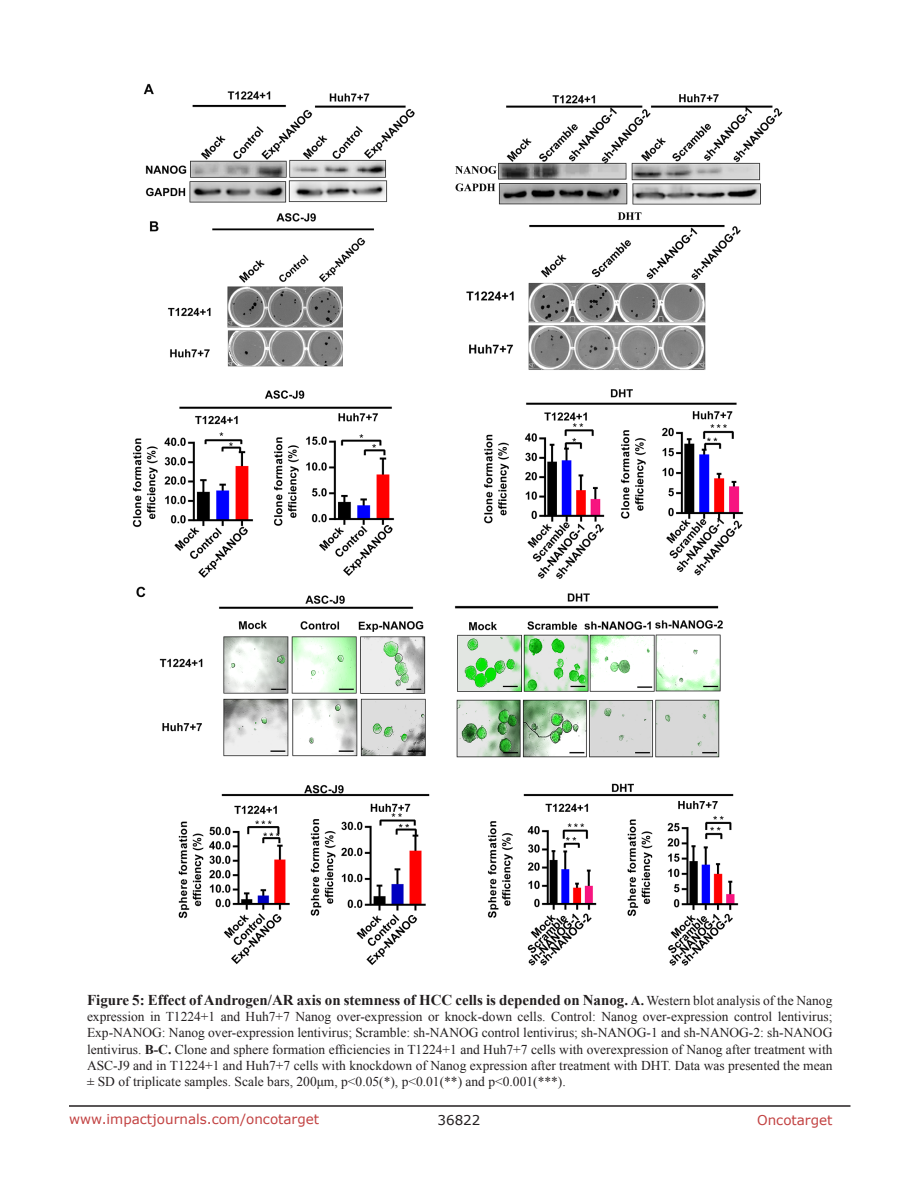
<style>
.page{position:relative;width:918px;height:1188px;background:#fff}
.page>*{position:absolute;margin:0;border:0;box-sizing:border-box;transform-origin:0 0}
.figuretext{font:700 15px "Times New Roman";color:#231f20}
.figuretext-2{font:13.5px/16.2px "Times New Roman";color:#231f20;text-align:justify}
.t1{font:13.5px "Verdana";color:#c24141}
.t2{font:13.5px "Verdana";color:#231f20}
.s1{font-size:13.5px}
.s2{font-weight:400;font-size:13.5px}
.s3{font-weight:700}
</style>
<div class="page">
<hr style="left:69px;top:1105px;width:781px;height:2px;background:#231f20">
<img style="left:132px;top:83px;width:651px;height:883px">
<p class="figuretext" style="left:87px;top:990px;width:747px">Figure 5: Effect of Androgen/AR axis on stemness of HCC cells is depended on Nanog. <span class="s1">A.</span> <span class="s2">Western blot analysis of the Nanog</span></p>
<p class="figuretext-2" style="left:87px;top:1008px;width:747px">expression in T1224+1 and Huh7+7 Nanog over-expression or knock-down cells. Control: Nanog over-expression control lentivirus; Exp-NANOG: Nanog over-expression lentivirus; Scramble: sh-NANOG control lentivirus; sh-NANOG-1 and sh-NANOG-2: sh-NANOG lentivirus. <span class="s3">B-C.</span> Clone and sphere formation efficiencies in T1224+1 and Huh7+7 cells with overexpression of Nanog after treatment with ASC-J9 and in T1224+1 and Huh7+7 cells with knockdown of Nanog expression after treatment with DHT. Data was presented the mean ± SD of triplicate samples. Scale bars, 200μm, p&lt;0.05(*), p&lt;0.01(**) and p&lt;0.001(***).</p>
<p class="t1" style="left:69px;top:1110px;width:252px">www.impactjournals.com/oncotarget</p>
<p class="t2" style="left:438px;top:1111px;width:44px">36822</p>
<p class="t1" style="left:757px;top:1111px;width:77px">Oncotarget</p>
</div>
